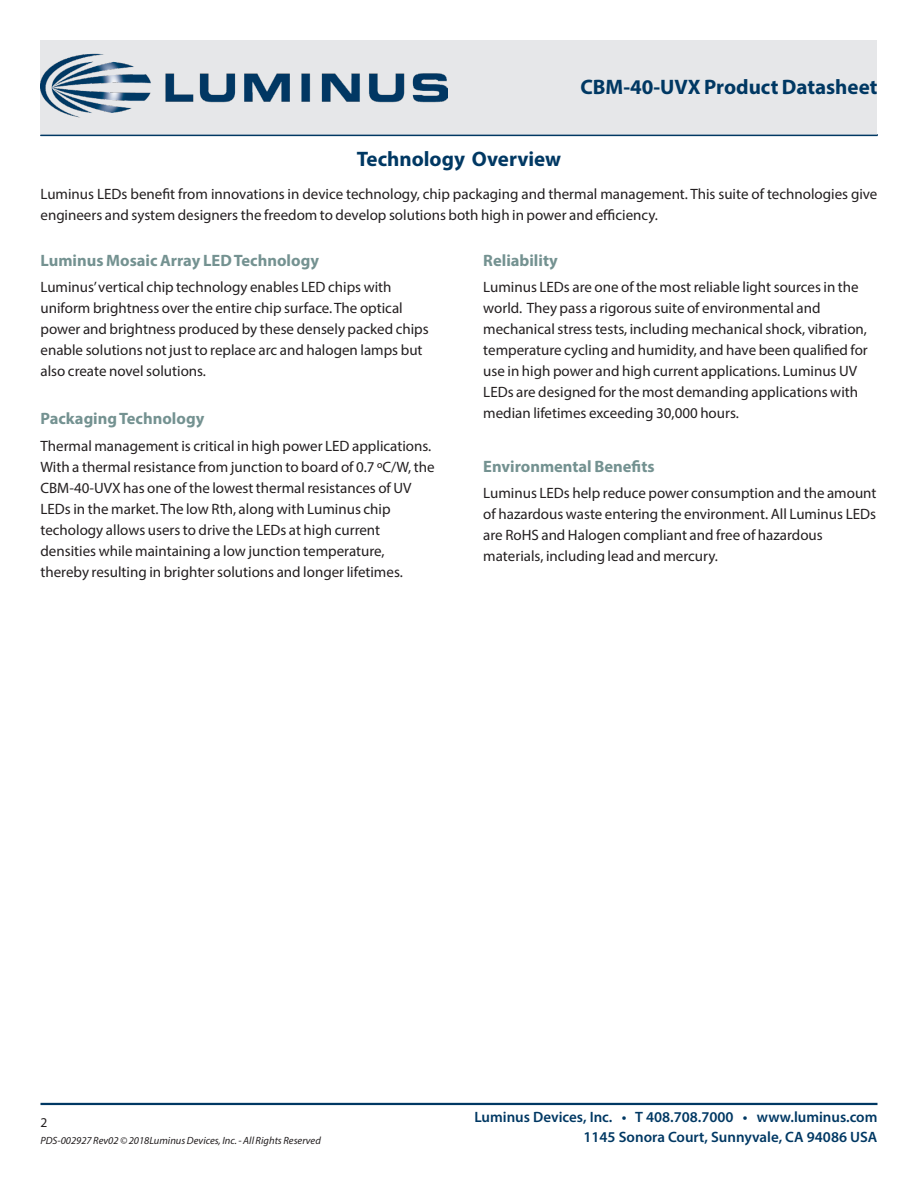
<style>
.page{position:relative;width:918px;height:1188px;background:#fff}
.page>*{position:absolute;margin:0;border:0;box-sizing:border-box;transform-origin:0 0}
.DS_Title1{font:700 21px "Myriad Pro";color:#003863}
.DS_Body{font:700 16.5px "Myriad Pro";color:#749291}
.DS_Body-2{font:15px/21px "Myriad Pro";color:#231f20}
.t1{font:600 15px "Myriad Pro";color:#003863}
.zzFooterRight2{font:13.5px "Myriad Pro";color:#231f20}
.zzFooterRight1{font:italic 10.5px "Myriad Pro";color:#231f20}
</style>
<div class="page">
<hr style="left:40px;top:1103px;width:838px;height:2px;background:#003863">
<div style="left:40px;top:40px;width:838px;height:95px;background:#e6e7e9"></div>
<hr style="left:40px;top:135px;width:838px;height:1px;background:#003863">
<img style="left:40px;top:53px;width:407px;height:65px">
<p class="DS_Title1" style="left:580px;top:73px;width:299px">CBM-40-UVX Product Datasheet</p>
<p class="DS_Title1" style="left:357px;top:145px;width:206px">Technology Overview</p>
<p class="DS_Body-2" style="left:40px;top:183px;width:839px">Luminus LEDs benefit from innovations in device technology, chip packaging and thermal management. This suite of technologies give engineers and system designers the freedom to develop solutions both high in power and efficiency.</p>
<p class="DS_Body" style="left:40px;top:250px;width:280px">Luminus Mosaic Array LED Technology</p>
<p class="DS_Body-2" style="left:40px;top:277px;width:390px">Luminus’ vertical chip technology enables LED chips with uniform brightness over the entire chip surface. The optical power and brightness produced by these densely packed chips enable solutions not just to replace arc and halogen lamps but also create novel solutions.</p>
<p class="DS_Body" style="left:40px;top:408px;width:165px">Packaging Technology</p>
<p class="DS_Body-2" style="left:40px;top:435px;width:396px">Thermal management is critical in high power LED applications.<br>With a thermal resistance from junction to board of 0.7 ºC/W, the CBM-40-UVX has one of the lowest thermal resistances of UV LEDs in the market. The low Rth, along with Luminus chip techology allows users to drive the LEDs at high current densities while maintaining a low junction temperature, thereby resulting in brighter solutions and longer lifetimes.</p>
<p class="DS_Body" style="left:483px;top:250px;width:76px">Reliability</p>
<p class="DS_Body-2" style="left:483px;top:277px;width:386px">Luminus LEDs are one of the most reliable light sources in the world. They pass a rigorous suite of environmental and mechanical stress tests, including mechanical shock, vibration, temperature cycling and humidity, and have been qualified for use in high power and high current applications. Luminus UV LEDs are designed for the most demanding applications with median lifetimes exceeding 30,000 hours.</p>
<p class="DS_Body" style="left:483px;top:455px;width:173px">Environmental Benefits</p>
<p class="DS_Body-2" style="left:483px;top:482px;width:395px">Luminus LEDs help reduce power consumption and the amount of hazardous waste entering the environment. All Luminus LEDs are RoHS and Halogen compliant and free of hazardous materials, including lead and mercury.</p>
<p class="zzFooterRight2" style="left:40px;top:1115px;width:8px">2</p>
<p class="zzFooterRight1" style="left:40px;top:1134px;width:282px">PDS-002927 Rev02 © 2018Luminus Devices, Inc. - All Rights Reserved</p>
<p class="t1" style="left:474px;top:1108px;width:405px">Luminus Devices, Inc. • T 408.708.7000 • www.luminus.com</p>
<p class="t1" style="left:584px;top:1127px;width:295px">1145 Sonora Court, Sunnyvale, CA 94086 USA</p>
</div>
